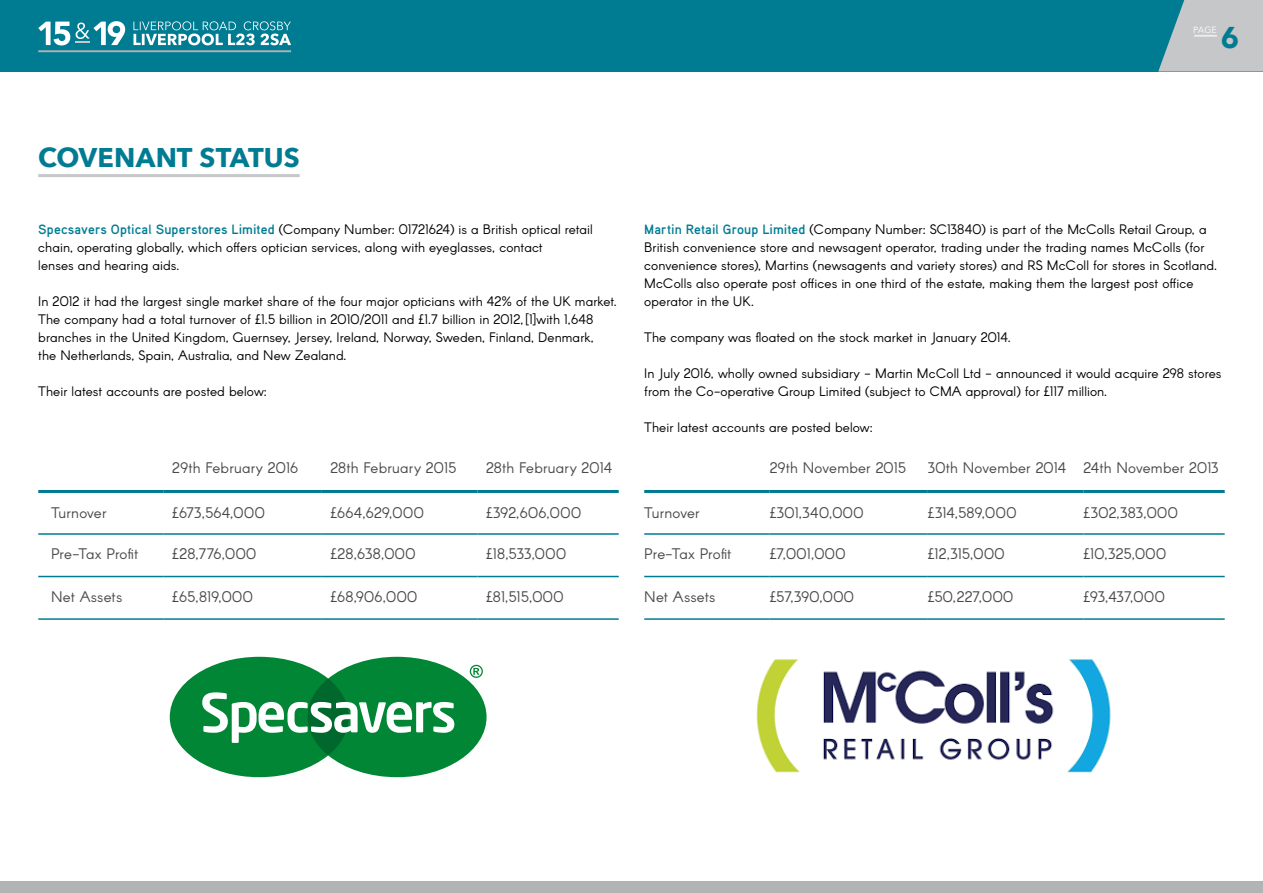
<style>
.page{position:relative;width:1263px;height:893px;background:#fff}
.page>*{position:absolute;margin:0;border:0;box-sizing:border-box;transform-origin:0 0}
.t1{font:900 30px "Avenir";color:#007c92}
.t2{font:700 27px "Avenir Next";color:#007c92}
.t3{font:15px "Arcon";letter-spacing:.015em;color:#4a4a4d}
.t4{font:13.5px/18px "Arcon";letter-spacing:.005em;color:#000}
.t5{font:9px "Avenir";color:#fff}
.s1{font-family:"Aaux Pro";font-weight:700;color:#007c92}
</style>
<div class="page">
<div style="left:0;top:0;width:1263px;height:72px;background:#007c92"></div>
<svg style="left:1158px;top:0;width:105px;height:72px"></svg>
<hr style="left:38px;top:50px;width:253px;height:2px;background:#b1b3b4">
<hr style="left:1194px;top:35px;width:23px;height:2px;background:#eceded">
<div style="left:0;top:881px;width:1263px;height:12px;background:#b1b3b4"></div>
<svg style="left:133px;top:21px;width:158px;height:24px"></svg>
<svg style="left:38px;top:21px;width:87px;height:24px"></svg>
<hr style="left:38px;top:490px;width:126px;height:3px;background:#007c92">
<hr style="left:164px;top:490px;width:158px;height:3px;background:#007c92">
<hr style="left:322px;top:490px;width:155px;height:3px;background:#007c92">
<hr style="left:477px;top:490px;width:142px;height:3px;background:#007c92">
<hr style="left:38px;top:533px;width:126px;height:2px;background:#007c92">
<hr style="left:164px;top:533px;width:158px;height:2px;background:#007c92">
<hr style="left:322px;top:533px;width:155px;height:2px;background:#007c92">
<hr style="left:477px;top:533px;width:142px;height:2px;background:#007c92">
<hr style="left:38px;top:576px;width:126px;height:1px;background:#007c92">
<hr style="left:164px;top:576px;width:158px;height:1px;background:#007c92">
<hr style="left:322px;top:576px;width:155px;height:1px;background:#007c92">
<hr style="left:477px;top:576px;width:142px;height:1px;background:#007c92">
<hr style="left:38px;top:618px;width:126px;height:2px;background:#007c92">
<hr style="left:164px;top:618px;width:158px;height:2px;background:#007c92">
<hr style="left:322px;top:618px;width:155px;height:2px;background:#007c92">
<hr style="left:477px;top:618px;width:142px;height:2px;background:#007c92">
<hr style="left:644px;top:490px;width:126px;height:3px;background:#007c92">
<hr style="left:770px;top:490px;width:158px;height:3px;background:#007c92">
<hr style="left:928px;top:490px;width:155px;height:3px;background:#007c92">
<hr style="left:1083px;top:490px;width:142px;height:3px;background:#007c92">
<hr style="left:644px;top:533px;width:126px;height:2px;background:#007c92">
<hr style="left:770px;top:533px;width:158px;height:2px;background:#007c92">
<hr style="left:928px;top:533px;width:155px;height:2px;background:#007c92">
<hr style="left:1083px;top:533px;width:142px;height:2px;background:#007c92">
<hr style="left:644px;top:576px;width:126px;height:1px;background:#007c92">
<hr style="left:770px;top:576px;width:158px;height:1px;background:#007c92">
<hr style="left:928px;top:576px;width:155px;height:1px;background:#007c92">
<hr style="left:1083px;top:576px;width:142px;height:1px;background:#007c92">
<hr style="left:644px;top:618px;width:126px;height:2px;background:#007c92">
<hr style="left:770px;top:618px;width:158px;height:2px;background:#007c92">
<hr style="left:928px;top:618px;width:155px;height:2px;background:#007c92">
<hr style="left:1083px;top:618px;width:142px;height:2px;background:#007c92">
<hr style="left:38px;top:174px;width:262px;height:3px;background:#c6c7c8">
<svg style="left:170px;top:657px;width:316px;height:120px"></svg>
<img style="left:756px;top:659px;width:355px;height:114px">
<h1 class="t1" style="left:1221px;top:12px;width:19px">6</h1>
<p class="t5" style="left:1193px;top:25px;width:25px">Page</p>
<h2 class="t2" style="left:38px;top:134px;width:21px">COVENANT</h2>
<h2 class="t2" style="left:199px;top:134px;width:34px">STATUS</h2>
<p class="t4" style="left:38px;top:222px;width:556px"><span class="s1">Specsavers Optical Superstores Limited</span> (Company Number: 01721624) is a British optical retail chain, operating globally, which offers optician services, along with eyeglasses, contact<br>lenses and hearing aids.</p>
<p class="t4" style="left:38px;top:294px;width:580px">In 2012 it had the largest single market share of the four major opticians with 42% of the UK market.<br>The company had a total turnover of £1.5 billion in 2010/2011 and £1.7 billion in 2012,[1]with 1,648 branches in the United Kingdom, Guernsey, Jersey, Ireland, Norway, Sweden, Finland, Denmark,<br>the Netherlands, Spain, Australia, and New Zealand.</p>
<p class="t4" style="left:38px;top:384px;width:230px">Their latest accounts are posted below:</p>
<p class="t3" style="left:172px;top:458px;width:128px">29th February 2016</p>
<p class="t3" style="left:330px;top:458px;width:127px">28th February 2015</p>
<p class="t3" style="left:486px;top:458px;width:128px">28th February 2014</p>
<p class="t3" style="left:51px;top:503px;width:57px">Turnover</p>
<p class="t3" style="left:172px;top:503px;width:94px">£673,564,000</p>
<p class="t3" style="left:330px;top:503px;width:95px">£664,629,000</p>
<p class="t3" style="left:486px;top:503px;width:97px">£392,606,000</p>
<p class="t3" style="left:51px;top:544px;width:89px">Pre-Tax Profit</p>
<p class="t3" style="left:172px;top:544px;width:86px">£28,776,000</p>
<p class="t3" style="left:330px;top:544px;width:87px">£28,638,000</p>
<p class="t3" style="left:486px;top:544px;width:82px">£18,533,000</p>
<p class="t3" style="left:51px;top:587px;width:73px">Net Assets</p>
<p class="t3" style="left:172px;top:587px;width:82px">£65,819,000</p>
<p class="t3" style="left:330px;top:587px;width:88px">£68,906,000</p>
<p class="t3" style="left:486px;top:587px;width:79px">£81,515,000</p>
<p class="t4" style="left:644px;top:222px;width:574px"><span class="s1">Martin Retail Group Limited</span> (Company Number: SC13840) is part of the McColls Retail Group, a British convenience store and newsagent operator, trading under the trading names McColls (for convenience stores), Martins (newsagents and variety stores) and RS McColl for stores in Scotland.<br>McColls also operate post offices in one third of the estate, making them the largest post office operator in the UK.</p>
<p class="t4" style="left:644px;top:330px;width:368px">The company was floated on the stock market in January 2014.</p>
<p class="t4" style="left:644px;top:366px;width:579px">In July 2016, wholly owned subsidiary - Martin McColl Ltd - announced it would acquire 298 stores from the Co-operative Group Limited (subject to CMA approval) for £117 million.</p>
<p class="t4" style="left:644px;top:420px;width:230px">Their latest accounts are posted below:</p>
<p class="t3" style="left:770px;top:458px;width:138px">29th November 2015</p>
<p class="t3" style="left:928px;top:458px;width:292px">30th November 2014 24th November 2013</p>
<p class="t3" style="left:644px;top:503px;width:57px">Turnover</p>
<p class="t3" style="left:770px;top:503px;width:95px">£301,340,000</p>
<p class="t3" style="left:928px;top:503px;width:90px">£314,589,000</p>
<p class="t3" style="left:1083px;top:503px;width:96px">£302,383,000</p>
<p class="t3" style="left:644px;top:544px;width:89px">Pre-Tax Profit</p>
<p class="t3" style="left:770px;top:544px;width:77px">£7,001,000</p>
<p class="t3" style="left:928px;top:544px;width:78px">£12,315,000</p>
<p class="t3" style="left:1083px;top:544px;width:84px">£10,325,000</p>
<p class="t3" style="left:644px;top:587px;width:73px">Net Assets</p>
<p class="t3" style="left:770px;top:587px;width:86px">£57,390,000</p>
<p class="t3" style="left:928px;top:587px;width:87px">£50,227,000</p>
<p class="t3" style="left:1083px;top:587px;width:83px">£93,437,000</p>
</div>
